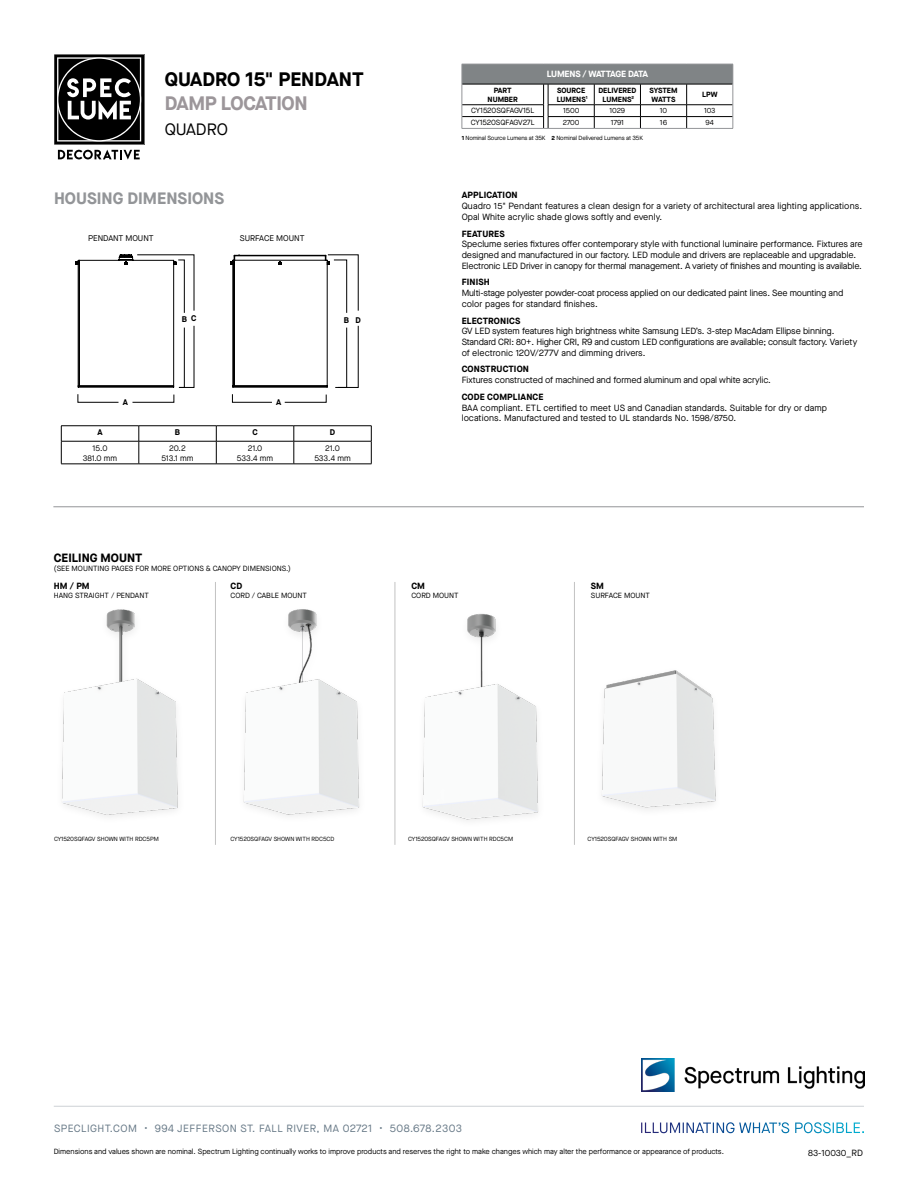
<style>
.page{position:relative;width:918px;height:1188px;background:#fff}
.page>*{position:absolute;margin:0;border:0;box-sizing:border-box;transform-origin:0 0}
.t1{font:700 19.5px "Maison Neue";color:#000}
.t2{font:700 19.5px "Maison Neue";letter-spacing:-.02em;color:#9c969a}
.t3{font:700 16.5px "Maison Neue";color:#939598}
.t4{font:16.5px "Maison Neue";color:#000}
.t5{font:700 12px "Maison Neue";color:#000}
.t6{font:10.5px "Maison Neue";letter-spacing:.045em;color:#667886}
.t7{font:9px/10.8px "Maison Neue";letter-spacing:-.005em;color:#000}
.t8{font:9px/10.8px "Maison Neue";letter-spacing:.015em;color:#000}
.t9{font:700 9px "Maison Neue";letter-spacing:.015em;color:#000}
.t10{font:700 9px "Maison Neue";letter-spacing:-.04em;color:#fff}
.t11{font:8.25px/9.9px "Maison Neue";letter-spacing:-.005em;color:#000;text-align:center}
.t12{font:700 8.25px "Maison Neue";color:#000}
.t13{font:7.5px "Maison Neue";color:#000}
.t14{font:700 7.5px/9px "Maison Neue";color:#000;text-align:center}
.t15{font:700 7.5px/9px "Maison Neue";letter-spacing:-.02em;color:#000}
.t16{font:6px "Maison Neue";letter-spacing:-.015em;color:#000}
.s1{font-weight:700}
</style>
<div class="page">
<svg style="left:54px;top:54px;width:90px;height:106px"></svg>
<hr style="left:53px;top:506px;width:811px;height:1px;background:#939598">
<svg style="left:641px;top:1122px;width:203px;height:11px"></svg>
<hr style="left:54px;top:1106px;width:810px;height:1px;background:#cdd2d6">
<img style="left:642px;top:1058px;width:223px;height:34px">
<hr style="left:215px;top:582px;width:1px;height:263px;background:#000">
<hr style="left:395px;top:582px;width:1px;height:263px;background:#000">
<hr style="left:574px;top:582px;width:1px;height:263px;background:#000">
<div style="left:462px;top:64px;width:271px;height:20px;background:#808486"></div>
<hr style="left:462px;top:84px;width:82px;height:1px;background:#000">
<hr style="left:548px;top:84px;width:46px;height:1px;background:#000">
<hr style="left:594px;top:84px;width:46px;height:1px;background:#000">
<hr style="left:640px;top:84px;width:47px;height:1px;background:#000">
<hr style="left:687px;top:84px;width:46px;height:1px;background:#000">
<hr style="left:462px;top:104px;width:82px;height:1px;background:#000">
<hr style="left:548px;top:104px;width:46px;height:1px;background:#000">
<hr style="left:594px;top:104px;width:46px;height:1px;background:#000">
<hr style="left:640px;top:104px;width:47px;height:1px;background:#000">
<hr style="left:687px;top:104px;width:46px;height:1px;background:#000">
<hr style="left:462px;top:116px;width:82px;height:1px;background:#000">
<hr style="left:548px;top:116px;width:46px;height:1px;background:#000">
<hr style="left:594px;top:116px;width:46px;height:1px;background:#000">
<svg style="left:594px;top:84px;width:1px;height:44px"></svg>
<hr style="left:640px;top:116px;width:47px;height:1px;background:#000">
<svg style="left:640px;top:84px;width:1px;height:44px"></svg>
<hr style="left:687px;top:116px;width:46px;height:1px;background:#000">
<svg style="left:686px;top:84px;width:1px;height:44px"></svg>
<hr style="left:462px;top:128px;width:82px;height:1px;background:#939598">
<svg style="left:543px;top:84px;width:6px;height:45px"></svg>
<hr style="left:548px;top:128px;width:46px;height:1px;background:#939598">
<hr style="left:594px;top:128px;width:46px;height:1px;background:#939598">
<hr style="left:640px;top:128px;width:47px;height:1px;background:#939598">
<hr style="left:687px;top:128px;width:46px;height:1px;background:#939598">
<svg style="left:733px;top:64px;width:1px;height:64px"></svg>
<hr style="left:462px;top:64px;width:82px;height:1px;background:#939598">
<svg style="left:462px;top:83px;width:1px;height:45px"></svg>
<hr style="left:548px;top:64px;width:46px;height:1px;background:#939598">
<hr style="left:594px;top:64px;width:46px;height:1px;background:#939598">
<hr style="left:640px;top:64px;width:47px;height:1px;background:#939598">
<hr style="left:687px;top:64px;width:46px;height:1px;background:#939598">
<img style="left:243px;top:609px;width:117px;height:207px">
<img style="left:62px;top:609px;width:116px;height:208px">
<img style="left:422px;top:613px;width:117px;height:208px">
<svg style="left:230px;top:254px;width:129px;height:134px"></svg>
<hr style="left:61px;top:425px;width:78px;height:1px;background:#000">
<hr style="left:139px;top:425px;width:77px;height:1px;background:#000">
<hr style="left:216px;top:425px;width:78px;height:1px;background:#000">
<hr style="left:294px;top:425px;width:78px;height:1px;background:#000">
<hr style="left:61px;top:441px;width:78px;height:1px;background:#000">
<svg style="left:61px;top:426px;width:1px;height:38px"></svg>
<hr style="left:139px;top:441px;width:77px;height:1px;background:#000">
<svg style="left:139px;top:426px;width:1px;height:38px"></svg>
<hr style="left:216px;top:441px;width:78px;height:1px;background:#000">
<svg style="left:216px;top:426px;width:1px;height:38px"></svg>
<hr style="left:294px;top:441px;width:78px;height:1px;background:#000">
<svg style="left:294px;top:426px;width:1px;height:38px"></svg>
<svg style="left:371px;top:426px;width:1px;height:38px"></svg>
<hr style="left:61px;top:464px;width:78px;height:1px;background:#000">
<hr style="left:139px;top:464px;width:77px;height:1px;background:#000">
<hr style="left:216px;top:464px;width:78px;height:1px;background:#000">
<hr style="left:294px;top:464px;width:78px;height:1px;background:#000">
<svg style="left:232px;top:394px;width:95px;height:9px"></svg>
<svg style="left:78px;top:394px;width:96px;height:9px"></svg>
<img style="left:601px;top:670px;width:115px;height:140px">
<svg style="left:75px;top:254px;width:119px;height:134px"></svg>
<h1 class="t1" style="left:165px;top:66px;width:201px">QUADRO 15" PENDANT</h1>
<h1 class="t2" style="left:165px;top:90px;width:144px">DAMP LOCATION</h1>
<h2 class="t4" style="left:165px;top:118px;width:65px">QUADRO</h2>
<h2 class="t3" style="left:54px;top:187px;width:172px">HOUSING DIMENSIONS</h2>
<p class="t11" style="left:88px;top:233px;width:67px">PENDANT MOUNT</p>
<p class="t11" style="left:240px;top:233px;width:67px">SURFACE MOUNT</p>
<p class="t12" style="left:182px;top:313px;width:16px">B C</p>
<p class="t12" style="left:344px;top:314px;width:18px">B D</p>
<p class="t12" style="left:123px;top:396px;width:7px">A</p>
<p class="t12" style="left:276px;top:396px;width:7px">A</p>
<p class="t12" style="left:97px;top:426px;width:7px">A</p>
<p class="t12" style="left:175px;top:426px;width:7px">B</p>
<p class="t12" style="left:252px;top:426px;width:7px">C</p>
<p class="t12" style="left:330px;top:426px;width:7px">D</p>
<p class="t11" style="left:83px;top:443px;width:36px">15.0<br>381.0 mm</p>
<p class="t11" style="left:162px;top:443px;width:33px">20.2<br>513.1 mm</p>
<p class="t11" style="left:237px;top:443px;width:38px">21.0<br>533.4 mm</p>
<p class="t11" style="left:314px;top:443px;width:38px">21.0<br>533.4 mm</p>
<h3 class="t5" style="left:54px;top:549px;width:90px">CEILING MOUNT</h3>
<p class="t13" style="left:54px;top:563px;width:238px">(SEE MOUNTING PAGES FOR MORE OPTIONS &amp; CANOPY DIMENSIONS.)</p>
<p class="t9" style="left:54px;top:580px;width:37px">HM / PM</p>
<p class="t13" style="left:54px;top:591px;width:96px">HANG STRAIGHT / PENDANT</p>
<p class="t9" style="left:230px;top:579px;width:13px">CD</p>
<p class="t13" style="left:230px;top:590px;width:78px">CORD / CABLE MOUNT</p>
<p class="t10" style="left:547px;top:68px;width:103px">LUMENS / WATTAGE DATA</p>
<p class="t14" style="left:488px;top:85px;width:32px">PART<br>NUMBER</p>
<p class="t14" style="left:557px;top:85px;width:32px;text-align:left">SOURCE<br>LUMENS<sup>1</sup></p>
<p class="t14" style="left:598px;top:85px;width:40px">DELIVERED<br>LUMENS<sup>2</sup></p>
<p class="t15" style="left:650px;top:85px;width:29px">SYSTEM<br>WATTS</p>
<p class="t14" style="left:702px;top:90px;width:17px">LPW</p>
<p class="t13" style="left:471px;top:106px;width:65px">CY1520SQFAGV15L</p>
<p class="t13" style="left:563px;top:106px;width:18px">1500</p>
<p class="t13" style="left:610px;top:106px;width:17px">1029</p>
<p class="t13" style="left:660px;top:106px;width:9px">10</p>
<p class="t13" style="left:704px;top:106px;width:13px">103</p>
<p class="t13" style="left:471px;top:118px;width:65px">CY1520SQFAGV27L</p>
<p class="t13" style="left:563px;top:118px;width:18px">2700</p>
<p class="t13" style="left:611px;top:118px;width:15px">1791</p>
<p class="t13" style="left:660px;top:118px;width:9px">16</p>
<p class="t13" style="left:706px;top:118px;width:10px">94</p>
<p class="t16" style="left:462px;top:133px;width:183px"><span class="s1">1</span> Nominal Source Lumens at 35K <span class="s1">2</span> Nominal Delivered Lumens at 35K</p>
<p class="t9" style="left:462px;top:189px;width:57px">APPLICATION</p>
<p class="t8" style="left:462px;top:201px;width:402px">Quadro 15" Pendant features a clean design for a variety of architectural area lighting applications.<br>Opal White acrylic shade glows softly and evenly.</p>
<p class="t9" style="left:462px;top:227px;width:45px">FEATURES</p>
<p class="t7" style="left:462px;top:239px;width:403px">Speclume series fixtures offer contemporary style with functional luminaire performance. Fixtures are designed and manufactured in our factory. LED module and drivers are replaceable and upgradable.<br>Electronic LED Driver in canopy for thermal management. A variety of finishes and mounting is available.</p>
<p class="t9" style="left:462px;top:276px;width:30px">FINISH</p>
<p class="t7" style="left:462px;top:288px;width:383px">Multi-stage polyester powder-coat process applied on our dedicated paint lines. See mounting and color pages for standard finishes.</p>
<p class="t9" style="left:462px;top:314px;width:60px">ELECTRONICS</p>
<p class="t7" style="left:462px;top:326px;width:397px">GV LED system features high brightness white Samsung LED’s. 3-step MacAdam Ellipse binning.<br>Standard CRI: 80+. Higher CRI, R9 and custom LED configurations are available; consult factory. Variety of electronic 120V/277V and dimming drivers.</p>
<p class="t9" style="left:462px;top:363px;width:69px">CONSTRUCTION</p>
<p class="t7" style="left:462px;top:375px;width:311px">Fixtures constructed of machined and formed aluminum and opal white acrylic.</p>
<p class="t9" style="left:462px;top:390px;width:83px">CODE COMPLIANCE</p>
<p class="t7" style="left:462px;top:402px;width:367px">BAA compliant. ETL certified to meet US and Canadian standards. Suitable for dry or damp locations. Manufactured and tested to UL standards No. 1598/8750.</p>
<p class="t9" style="left:411px;top:580px;width:15px">CM</p>
<p class="t13" style="left:411px;top:591px;width:49px">CORD MOUNT</p>
<p class="t9" style="left:591px;top:580px;width:15px">SM</p>
<p class="t13" style="left:591px;top:591px;width:61px">SURFACE MOUNT</p>
<p class="t16" style="left:54px;top:835px;width:106px">CY1520SQFAGV SHOWN WITH RDC5PM</p>
<p class="t16" style="left:230px;top:835px;width:105px">CY1520SQFAGV SHOWN WITH RDC5CD</p>
<p class="t16" style="left:408px;top:835px;width:107px">CY1520SQFAGV SHOWN WITH RDC5CM</p>
<p class="t16" style="left:588px;top:835px;width:91px">CY1520SQFAGV SHOWN WITH SM</p>
<p class="t6" style="left:54px;top:1121px;width:410px">SPECLIGHT.COM • 994 JEFFERSON ST. FALL RIVER, MA 02721 • 508.678.2303</p>
<p class="t13" style="left:54px;top:1146px;width:672px">Dimensions and values shown are nominal. Spectrum Lighting continually works to improve products and reserves the right to make changes which may alter the performance or appearance of products.</p>
<p class="t7" style="left:808px;top:1147px;width:56px">83-10030_RD</p>
</div>
